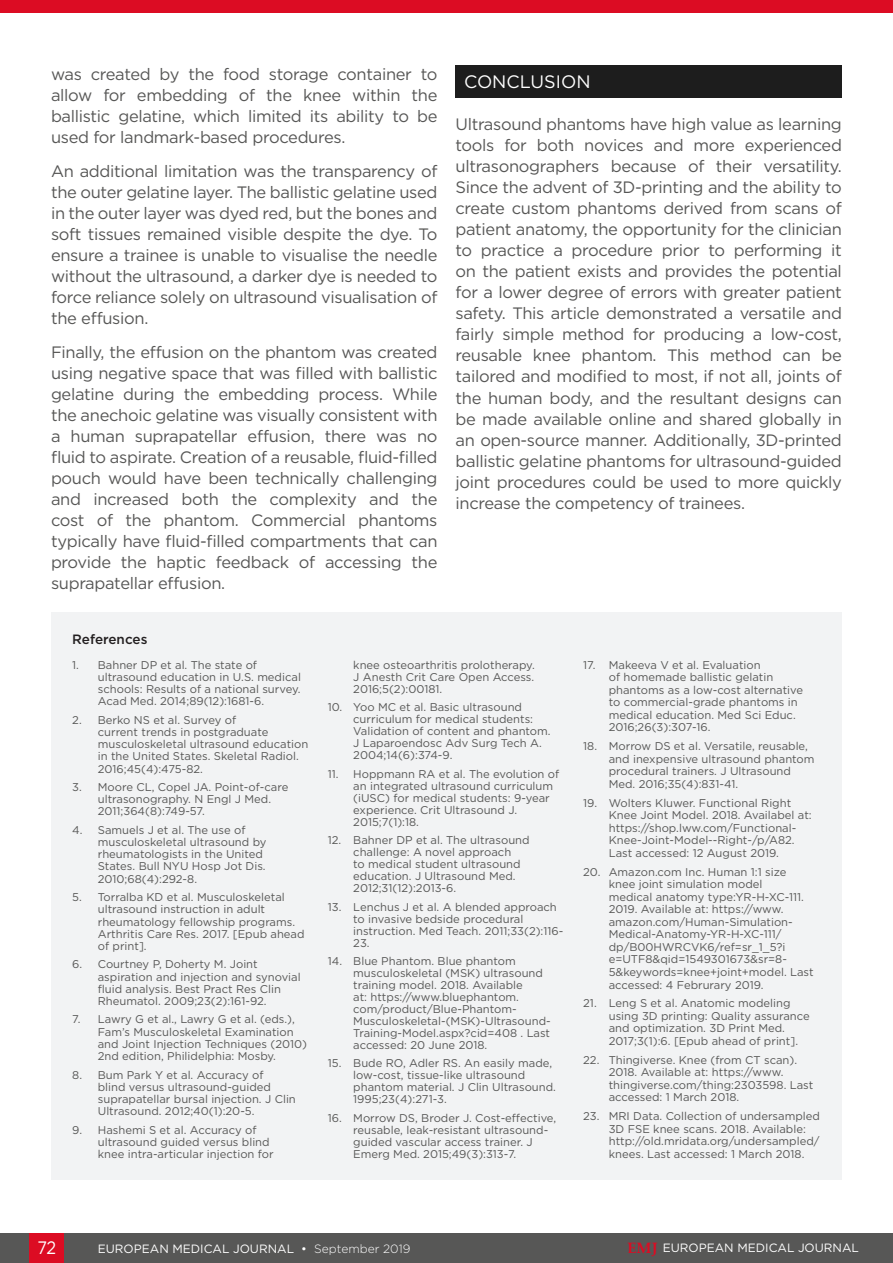
<style>
.page{position:relative;width:893px;height:1263px;background:#fff}
.page>*{position:absolute;margin:0;border:0;box-sizing:border-box;transform-origin:0 0}
.H1__Heading_1{font:18px "Gotham";color:#fff}
.H1__Heading_1-2{font:18px "Gotham";color:#fff;scale:.9 1}
.Body_Text{font:16.5px/21px "Gotham";letter-spacing:-.02em;color:#575756;text-align:justify}
.t1{font:500 13.5px "Gotham";color:#231f20}
.t2{font:12px "Gotham";color:#fff}
.t3{font:11.25px/12px "Gotham";color:#575756}
.s1{font-weight:300}
.s2{font-family:"Palatino Linotype";font-weight:700;font-size:15px;color:#dc0c23}
</style>
<div class="page">
<div style="left:0;top:1233px;width:893px;height:30px;background:#575756"></div>
<div style="left:30px;top:1233px;width:34px;height:30px;background:#dc0c23"></div>
<div style="left:0;top:0;width:893px;height:13px;background:#dc0c23"></div>
<div style="left:455px;top:65px;width:387px;height:33px;background:#1d1d1d"></div>
<div style="left:51px;top:612px;width:791px;height:567px;background:#f2f3f4"></div>
<p class="Body_Text" style="left:51px;top:63px;width:388px">was created by the food storage container to allow for embedding of the knee within the ballistic gelatine, which limited its ability to be used for landmark-based procedures.</p>
<p class="Body_Text" style="left:51px;top:160px;width:388px">An additional limitation was the transparency of the outer gelatine layer. The ballistic gelatine used in the outer layer was dyed red, but the bones and soft tissues remained visible despite the dye. To ensure a trainee is unable to visualise the needle without the ultrasound, a darker dye is needed to force reliance solely on ultrasound visualisation of the effusion.</p>
<p class="Body_Text" style="left:51px;top:341px;width:388px">Finally, the effusion on the phantom was created using negative space that was filled with ballistic gelatine during the embedding process. While the anechoic gelatine was visually consistent with a human suprapatellar effusion, there was no fluid to aspirate. Creation of a reusable, fluid-filled pouch would have been technically challenging and increased both the complexity and the cost of the phantom. Commercial phantoms typically have fluid-filled compartments that can provide the haptic feedback of accessing the suprapatellar effusion.</p>
<p class="H1__Heading_1" style="left:464px;top:70px;width:128px">CONCLUSION</p>
<p class="Body_Text" style="left:455px;top:114px;width:388px">Ultrasound phantoms have high value as learning tools for both novices and more experienced ultrasonographers because of their versatility.<br>Since the advent of 3D-printing and the ability to create custom phantoms derived from scans of patient anatomy, the opportunity for the clinician to practice a procedure prior to performing it on the patient exists and provides the potential for a lower degree of errors with greater patient safety. This article demonstrated a versatile and fairly simple method for producing a low-cost, reusable knee phantom. This method can be tailored and modified to most, if not all, joints of the human body, and the resultant designs can be made available online and shared globally in an open-source manner. Additionally, 3D-printed ballistic gelatine phantoms for ultrasound-guided joint procedures could be used to more quickly increase the competency of trainees.</p>
<p class="t1" style="left:72px;top:630px;width:77px">References</p>
<p class="t3" style="left:98px;top:658px;width:205px;text-indent:-26px">1. Bahner DP et al. The state of ultrasound education in U.S. medical schools: Results of a national survey.<br>Acad Med. 2014;89(12):1681-6.</p>
<p class="t3" style="left:98px;top:713px;width:212px;text-indent:-26px">2. Berko NS et al. Survey of<br>current trends in postgraduate musculoskeletal ultrasound education in the United States. Skeletal Radiol.<br>2016;45(4):475-82.</p>
<p class="t3" style="left:98px;top:781px;width:192px;text-indent:-26px">3. Moore CL, Copel JA. Point-of-care ultrasonography. N Engl J Med.<br>2011;364(8):749-57.</p>
<p class="t3" style="left:98px;top:824px;width:170px;text-indent:-26px">4. Samuels J et al. The use of musculoskeletal ultrasound by rheumatologists in the United<br>States. Bull NYU Hosp Jot Dis.<br>2010;68(4):292-8.</p>
<p class="t3" style="left:98px;top:891px;width:208px;text-indent:-26px">5. Torralba KD et al. Musculoskeletal ultrasound instruction in adult rheumatology fellowship programs.<br>Arthritis Care Res. 2017. [Epub ahead of print].</p>
<p class="t3" style="left:98px;top:958px;width:204px;text-indent:-26px">6. Courtney P, Doherty M. Joint aspiration and injection and synovial fluid analysis. Best Pract Res Clin Rheumatol. 2009;23(2):161-92.</p>
<p class="t3" style="left:98px;top:1013px;width:211px;text-indent:-26px">7. Lawry G et al., Lawry G et al. (eds.), Fam’s Musculoskeletal Examination and Joint Injection Techniques (2010)<br>2nd edition, Philidelphia: Mosby.</p>
<p class="t3" style="left:98px;top:1068px;width:200px;text-indent:-26px">8. Bum Park Y et al. Accuracy of<br>blind versus ultrasound-guided suprapatellar bursal injection. J Clin Ultrasound. 2012;40(1):20-5.</p>
<p class="t3" style="left:98px;top:1123px;width:177px;text-indent:-26px">9. Hashemi S et al. Accuracy of ultrasound guided versus blind knee intra-articular injection for</p>
<p class="t3" style="left:353px;top:658px;width:183px;text-align:justify">knee osteoarthritis prolotherapy.<br>J Anesth Crit Care Open Access.<br>2016;5(2):00181.</p>
<p class="t3" style="left:353px;top:701px;width:199px;text-indent:-26px">10. Yoo MC et al. Basic ultrasound curriculum for medical students:<br>Validation of content and phantom.<br>J Laparoendosc Adv Surg Tech A.<br>2004;14(6):374-9.</p>
<p class="t3" style="left:353px;top:767px;width:208px;text-indent:-26px">11. Hoppmann RA et al. The evolution of an integrated ultrasound curriculum (iUSC) for medical students: 9-year experience. Crit Ultrasound J.<br>2015;7(1):18.</p>
<p class="t3" style="left:353px;top:834px;width:178px;text-indent:-26px">12. Bahner DP et al. The ultrasound challenge: A novel approach<br>to medical student ultrasound education. J Ultrasound Med.<br>2012;31(12):2013-6.</p>
<p class="t3" style="left:353px;top:900px;width:212px;text-indent:-26px">13. Lenchus J et al. A blended approach to invasive bedside procedural instruction. Med Teach. 2011;33(2):116-<br>23.</p>
<p class="t3" style="left:353px;top:955px;width:199px;text-indent:-26px">14. Blue Phantom. Blue phantom musculoskeletal (MSK) ultrasound training model. 2018. Available<br>at: https://www.bluephantom. com/product/Blue-Phantom-<br>Musculoskeletal-(MSK)-Ultrasound-<br>Training-Model.aspx?cid=408 . Last accessed: 20 June 2018.</p>
<p class="t3" style="left:353px;top:1057px;width:204px;text-indent:-26px">15. Bude RO, Adler RS. An easily made, low-cost, tissue-like ultrasound phantom material. J Clin Ultrasound.<br>1995;23(4):271-3.</p>
<p class="t3" style="left:353px;top:1111px;width:204px;text-indent:-26px">16. Morrow DS, Broder J. Cost-effective, reusable, leak-resistant ultrasound&shy;guided vascular access trainer. J Emerg Med. 2015;49(3):313-7.</p>
<p class="t3" style="left:609px;top:658px;width:196px;line-height:12.5px;text-indent:-26px">17. Makeeva V et al. Evaluation<br>of homemade ballistic gelatin phantoms as a low-cost alternative to commercial-grade phantoms in medical education. Med Sci Educ.<br>2016;26(3):307-16.</p>
<p class="t3" style="left:609px;top:740px;width:207px;line-height:12.5px;text-indent:-26px">18. Morrow DS et al. Versatile, reusable, and inexpensive ultrasound phantom procedural trainers. J Ultrasound Med. 2016;35(4):831-41.</p>
<p class="t3" style="left:609px;top:796px;width:204px;line-height:12.5px;text-indent:-26px">19. Wolters Kluwer. Functional Right Knee Joint Model. 2018. Availabel at: https://shop.lww.com/Functional-Knee-Joint-Model--Right-/p/A82.<br>Last accessed: 12 August 2019.</p>
<p class="t3" style="left:609px;top:865px;width:206px;line-height:12.5px;text-indent:-26px">20. Amazon.com Inc. Human 1:1 size knee joint simulation model<br>medical anatomy type:YR-H-XC-111.<br>2019. Available at: https://www. amazon.com/Human-Simulation-<br>Medical-Anatomy-YR-H-XC-111/ dp/B00HWRCVK6/ref=sr_1_5?i e=UTF8&amp;qid=1549301673&amp;sr=8-<br>5&amp;keywords=knee+joint+model. Last accessed: 4 Februrary 2019.</p>
<p class="t3" style="left:609px;top:997px;width:203px;line-height:12.5px;text-indent:-26px">21. Leng S et al. Anatomic modeling using 3D printing: Quality assurance and optimization. 3D Print Med.<br>2017;3(1):6. [Epub ahead of print].</p>
<p class="t3" style="left:609px;top:1053px;width:206px;line-height:12.5px;text-indent:-26px">22. Thingiverse. Knee (from CT scan).<br>2018. Available at: https://www. thingiverse.com/thing:2303598. Last accessed: 1 March 2018.</p>
<p class="t3" style="left:609px;top:1110px;width:213px;line-height:12.5px;text-indent:-26px">23. MRI Data. Collection of undersampled 3D FSE knee scans. 2018. Available: http://old.mridata.org/undersampled/ knees. Last accessed: 1 March 2018.</p>
<h1 class="H1__Heading_1-2" style="left:37px;top:1236px;width:22px">72</h1>
<p class="t2" style="left:98px;top:1241px;width:314px">EUROPEAN MEDICAL JOURNAL • <span class="s1">September 2019</span></p>
<p class="t2" style="left:627px;top:1240px;width:233px"><span class="s2">EMJ</span> EUROPEAN MEDICAL JOURNAL</p>
</div>
